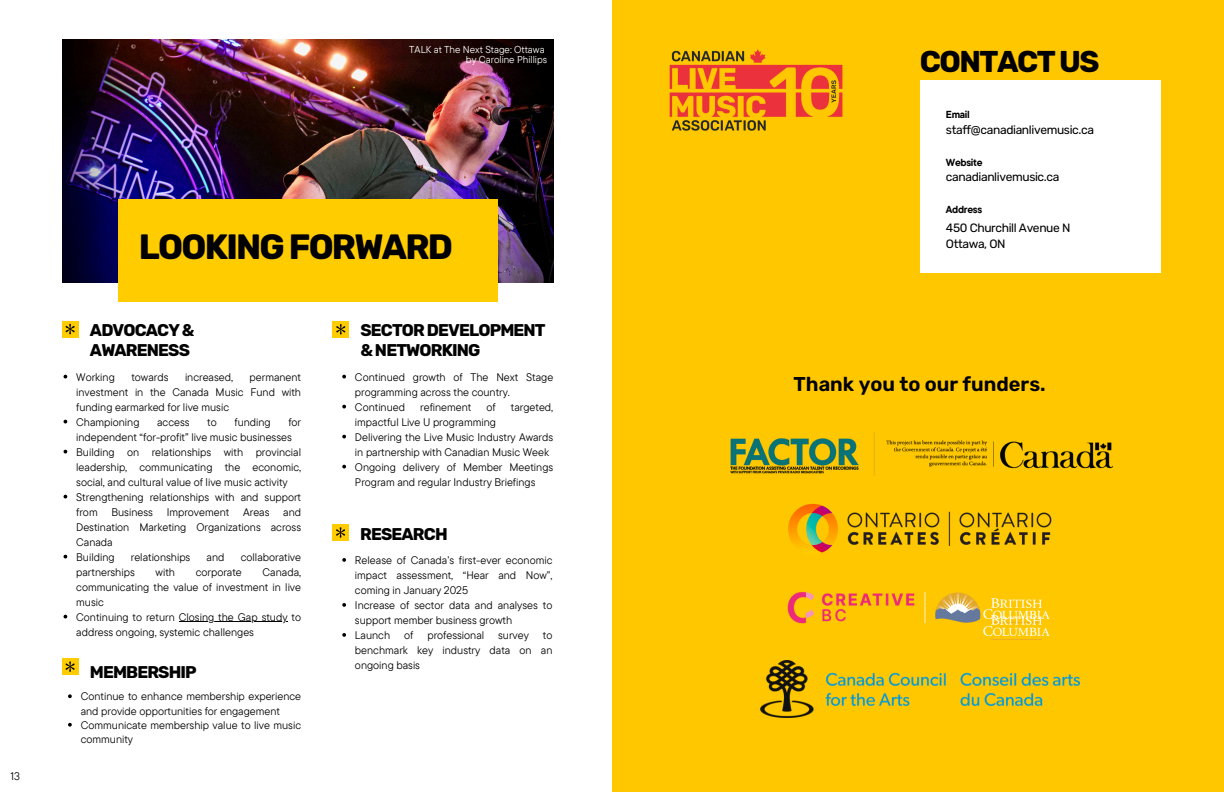
<style>
.page{position:relative;width:1224px;height:792px;background:#fff}
.page>*{position:absolute;margin:0;border:0;box-sizing:border-box;transform-origin:0 0}
.t1{font:700 35px "Rubik";letter-spacing:-.05em;color:#000}
.t2{font:700 30px "Rubik";letter-spacing:-.05em;color:#000}
.t3{font:600 20px "Rubik";color:#000}
.t4{font:700 16.9px/19.8px "Rubik";letter-spacing:-.05em;color:#000}
.t5{font:12px/16.5px "Rubik";letter-spacing:-.03em;color:#000}
.t6{font:11px/15px "TT Commons Pro";color:#000}
.t7{font:700 10.2px "TT Commons Pro";letter-spacing:-.03em;color:#000}
.t8{font:10px "TT Commons Pro";color:#fff}
</style>
<div class="page">
<div style="left:612px;top:0;width:612px;height:791px;background:#ffc700"></div>
<div style="left:920px;top:80px;width:241px;height:193px;background:#fff"></div>
<img style="left:669px;top:49px;width:174px;height:82px">
<img style="left:62px;top:40px;width:491px;height:243px">
<div style="left:62px;top:321px;width:16px;height:16px;background:#fc0"></div>
<div style="left:333px;top:321px;width:16px;height:16px;background:#fc0"></div>
<svg style="left:66px;top:324px;width:9px;height:10px"></svg>
<svg style="left:336px;top:324px;width:9px;height:11px"></svg>
<div style="left:332px;top:524px;width:17px;height:17px;background:#fc0"></div>
<svg style="left:336px;top:527px;width:9px;height:11px"></svg>
<div style="left:62px;top:658px;width:16px;height:16px;background:#fc0"></div>
<svg style="left:66px;top:661px;width:9px;height:11px"></svg>
<div style="left:118px;top:199px;width:380px;height:102px;background:#fc0"></div>
<img style="left:788px;top:504px;width:264px;height:49px">
<img style="left:730px;top:432px;width:383px;height:44px">
<img style="left:787px;top:591px;width:194px;height:33px">
<img style="left:983px;top:598px;width:67px;height:42px">
<img style="left:760px;top:660px;width:319px;height:58px">
<svg style="left:342px;top:375px;width:4px;height:3px"></svg>
<svg style="left:342px;top:405px;width:4px;height:3px"></svg>
<svg style="left:342px;top:435px;width:4px;height:3px"></svg>
<svg style="left:342px;top:465px;width:4px;height:3px"></svg>
<hr style="left:179px;top:621px;width:109px;height:1px;background:#000">
<svg style="left:342px;top:558px;width:4px;height:4px"></svg>
<svg style="left:342px;top:603px;width:4px;height:4px"></svg>
<svg style="left:342px;top:633px;width:4px;height:4px"></svg>
<svg style="left:68px;top:694px;width:4px;height:4px"></svg>
<svg style="left:68px;top:723px;width:4px;height:4px"></svg>
<h5 class="t8" style="left:409px;top:43px;width:137px">TALK at The Next Stage: Ottawa</h5>
<h6 class="t8" style="left:466px;top:53px;width:83px">by Caroline Phillips</h6>
<p class="t6" style="left:11px;top:768px;width:11px">13</p>
<h6 class="t1" style="left:139px;top:226px;width:316px">LOOKING FORWARD</h6>
<p class="t4" style="left:90px;top:321px;width:106px">ADVOCACY &amp;<br>AWARENESS</p>
<p class="t6" style="left:76px;top:369px;width:40px">Working</p>
<p class="t6" style="left:131px;top:369px;width:39px">towards</p>
<p class="t6" style="left:185px;top:369px;width:50px">increased,</p>
<p class="t6" style="left:76px;top:369px;width:226px;text-align:justify;text-indent:173px">permanent investment in the Canada Music Fund with funding earmarked for live music</p>
<p class="t6" style="left:76px;top:414px;width:65px">Championing</p>
<p class="t6" style="left:157px;top:414px;width:34px">access</p>
<p class="t6" style="left:207px;top:414px;width:11px">to</p>
<p class="t6" style="left:234px;top:414px;width:38px">funding</p>
<p class="t6" style="left:76px;top:414px;width:226px;text-indent:212px">for independent “for-profit” live music businesses</p>
<p class="t6" style="left:76px;top:444px;width:226px;text-align:justify">Building on relationships with provincial leadership, communicating the economic, social, and cultural value of live music activity</p>
<p class="t6" style="left:76px;top:489px;width:226px">Strengthening relationships with and support from</p>
<p class="t6" style="left:76px;top:504px;width:226px;text-align:justify;text-indent:207px">and Destination Marketing Organizations across Canada</p>
<h4 class="t6" style="left:76px;top:549px;width:40px">Building</h4>
<h4 class="t6" style="left:131px;top:549px;width:61px">relationships</h4>
<h4 class="t6" style="left:207px;top:549px;width:19px">and</h4>
<h4 class="t6" style="left:241px;top:549px;width:62px">collaborative</h4>
<h4 class="t6" style="left:76px;top:564px;width:60px">partnerships</h4>
<h4 class="t6" style="left:156px;top:564px;width:21px">with</h4>
<h4 class="t6" style="left:196px;top:564px;width:48px">corporate</h4>
<p class="t6" style="left:111px;top:504px;width:43px">Business</p>
<p class="t6" style="left:167px;top:504px;width:64px">Improvement</p>
<p class="t6" style="left:243px;top:504px;width:28px">Areas</p>
<h4 class="t6" style="left:76px;top:564px;width:226px;text-align:justify;text-indent:186px">Canada, communicating the value of investment in live music</h4>
<p class="t6" style="left:76px;top:609px;width:226px">Continuing to return Closing the Gap study to</p>
<p class="t6" style="left:76px;top:624px;width:179px">address ongoing, systemic challenges</p>
<h5 class="t4" style="left:90px;top:662px;width:109px">MEMBERSHIP</h5>
<h5 class="t6" style="left:81px;top:689px;width:222px;line-height:14.2px">Continue to enhance membership experience and provide opportunities for engagement</h5>
<h3 class="t6" style="left:81px;top:718px;width:222px;line-height:14.2px">Communicate membership value to live music community</h3>
<p class="t4" style="left:360px;top:321px;width:187px">SECTOR DEVELOPMENT &amp; NETWORKING</p>
<h4 class="t6" style="left:355px;top:369px;width:200px">Continued growth of The Next Stage programming across the country.</h4>
<p class="t6" style="left:355px;top:399px;width:52px">Continued</p>
<p class="t6" style="left:420px;top:399px;width:53px">refinement</p>
<p class="t6" style="left:487px;top:399px;width:11px">of</p>
<p class="t6" style="left:511px;top:399px;width:44px">targeted,</p>
<p class="t6" style="left:355px;top:414px;width:142px">impactful Live U programming</p>
<p class="t6" style="left:355px;top:429px;width:200px">Delivering the Live Music Industry Awards in partnership with Canadian Music Week</p>
<p class="t6" style="left:355px;top:459px;width:200px">Ongoing delivery of Member Meetings<br>Program and regular Industry Briefings</p>
<p class="t4" style="left:360px;top:524px;width:89px">RESEARCH</p>
<p class="t6" style="left:355px;top:552px;width:199px;text-align:justify">Release of Canada’s first-ever economic impact assessment, “Hear and Now”, coming in January 2025</p>
<h2 class="t6" style="left:355px;top:597px;width:199px">Increase of sector data and analyses to support member business growth</h2>
<h6 class="t6" style="left:355px;top:627px;width:37px">Launch</h6>
<h6 class="t6" style="left:404px;top:627px;width:11px">of</h6>
<h6 class="t6" style="left:427px;top:627px;width:58px">professional</h6>
<h6 class="t6" style="left:498px;top:627px;width:32px">survey</h6>
<h6 class="t6" style="left:355px;top:627px;width:199px;text-align:justify;text-indent:188px">to benchmark key industry data on an ongoing basis</h6>
<p class="t2" style="left:920px;top:44px;width:181px">CONTACT US</p>
<h4 class="t7" style="left:946px;top:108px;width:25px">Email</h4>
<p class="t5" style="left:946px;top:122px;width:150px">staff@canadianlivemusic.ca</p>
<p class="t5" style="left:946px;top:168px;width:115px">canadianlivemusic.ca</p>
<p class="t7" style="left:946px;top:155px;width:38px">Website</p>
<p class="t7" style="left:946px;top:203px;width:38px">Address</p>
<p class="t5" style="left:946px;top:219px;width:126px">450 Churchill Avenue N<br>Ottawa, ON</p>
<p class="t3" style="left:794px;top:372px;width:254px">Thank you to our funders.</p>
</div>
